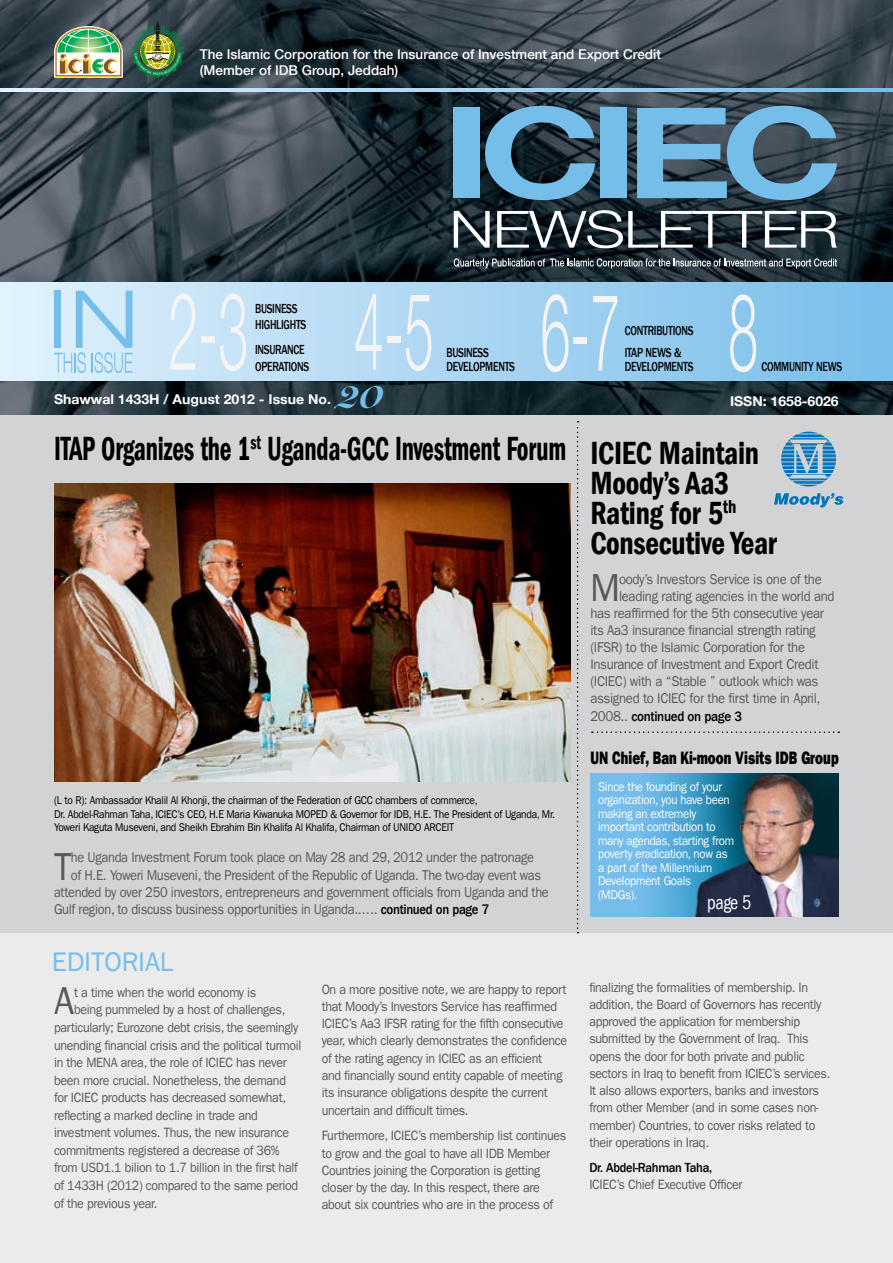
<style>
.page{position:relative;width:893px;height:1263px;background:#fff}
.page>*{position:absolute;margin:0;border:0;box-sizing:border-box;transform-origin:0 0}
.t1{font:900 42px "Snell BT";color:#75bee9}
.t2{font:39.15px "ITC Franklin Gothic Std";color:#58595b;scale:.92 1}
.t3{font:39.15px "ITC Franklin Gothic Std";color:#58595b;scale:.9 1}
.t4{font:34.5px "ITC Franklin Gothic Std Dm Cd";letter-spacing:-.01em;color:#000;scale:.74 1}
.t5{font:33px/30px "ITC Franklin Gothic Std Dm Cd";letter-spacing:-.01em;color:#000;scale:.9 1}
.t6{font:27px "ITC Franklin Gothic Std";letter-spacing:-.01em;color:#75bee9}
.t7{font:condensed 20.25px "ITC Franklin Gothic Std";color:#fff;scale:.9 1}
.t8{font:18px "ITC Franklin Gothic Std Hvy";color:#000;scale:.73 1}
.t9{font:14.25px "ITC Franklin Gothic Std";letter-spacing:-.025em;color:#58595b;scale:.9 1}
.t10{font:14.25px "ITC Franklin Gothic Std";letter-spacing:-.025em;color:#58595b;scale:.92 1}
.t11{font:500 14.25px "ITC Franklin Gothic Std";letter-spacing:-.025em;color:#000;scale:.92 1}
.t12{font:13.5px/17.2px "ITC Franklin Gothic Std";letter-spacing:-.025em;color:#58595b;scale:.92 1}
.t13{font:500 13.5px/16.5px "ITC Franklin Gothic Std";letter-spacing:-.025em;color:#000;scale:.75 1}
.t14{font:500 13.5px/16.2px "Helvetica Neue";color:#fff}
.t15{font:700 13.5px "Helvetica Neue";color:#fff;scale:1.04 1}
.t16{font:500 13.5px "ITC Franklin Gothic Std";letter-spacing:-.025em;color:#000;scale:.92 1}
.t17{font:12.75px/13.5px "ITC Franklin Gothic Std";letter-spacing:-.025em;color:#fff;scale:.9 1}
.t18{font:11.25px/13.5px "ITC Franklin Gothic Std";letter-spacing:-.025em;color:#000;scale:.9 1}
.s1{font-weight:500;color:#000}
.s2{font-weight:400;color:#58595b}
</style>
<div class="page">
<div style="left:0;top:381px;width:893px;height:882px;background:#d1d3d4"></div>
<img style="left:0;top:0;width:893px;height:414px">
<div style="left:0;top:283px;width:893px;height:98px;background:linear-gradient(to right,#e2f1fc,#79bde9)"></div>
<svg style="left:0;top:88px;width:893px;height:3px;background:#add7f2"></svg>
<svg style="left:54px;top:291px;width:78px;height:82px;background:#b8def4"></svg>
<div style="left:454px;top:108px;width:26px;height:90px;background:#75bee9"></div>
<svg style="left:485px;top:106px;width:110px;height:94px;background:#426c84"></svg>
<div style="left:601px;top:108px;width:26px;height:90px;background:#75bee9"></div>
<svg style="left:637px;top:106px;width:200px;height:94px;background:#5986a2"></svg>
<svg style="left:454px;top:211px;width:36px;height:37px"></svg>
<svg style="left:497px;top:210px;width:340px;height:38px"></svg>
<svg style="left:454px;top:258px;width:383px;height:11px;background:#525d63"></svg>
<svg style="left:131px;top:21px;width:53px;height:57px;background:#54764e"></svg>
<img style="left:54px;top:26px;width:69px;height:52px">
<div style="left:0;top:933px;width:893px;height:330px;background:#ebebec"></div>
<img style="left:55px;top:484px;width:516px;height:297px">
<img style="left:591px;top:773px;width:248px;height:143px">
<svg style="left:577px;top:421px;width:2px;height:512px"></svg>
<svg style="left:592px;top:731px;width:247px;height:2px"></svg>
<svg style="left:774px;top:493px;width:69px;height:14px"></svg>
<svg style="left:781px;top:432px;width:55px;height:54px"></svg>
<svg style="left:730px;top:294px;width:26px;height:78px"></svg>
<svg style="left:170px;top:293px;width:25px;height:77px"></svg>
<div style="left:202px;top:337px;width:13px;height:6px;background:#f4f4f4"></div>
<svg style="left:220px;top:293px;width:26px;height:78px"></svg>
<svg style="left:542px;top:294px;width:26px;height:78px"></svg>
<div style="left:574px;top:338px;width:13px;height:6px;background:#f4f4f4"></div>
<svg style="left:593px;top:296px;width:24px;height:75px"></svg>
<svg style="left:355px;top:294px;width:27px;height:76px"></svg>
<div style="left:387px;top:337px;width:14px;height:6px;background:#f4f4f4"></div>
<svg style="left:406px;top:295px;width:25px;height:76px"></svg>
<p class="t14" style="left:200px;top:46px;width:463px">The Islamic Corporation for the Insurance of Investment and Export Credit (Member of IDB Group, Jeddah)</p>
<p class="t13" style="left:255px;top:300px;width:70px">BUSINESS<br>HIGHLIGHTS</p>
<p class="t13" style="left:255px;top:342px;width:74px">INSURANCE<br>OPERATIONS</p>
<p class="t13" style="left:446px;top:346px;width:93px;line-height:13.5px">BUSINESS<br>DEVELOPMENTS</p>
<h1 class="t1" style="left:345px;top:368px;width:49px">20</h1>
<p class="t15" style="left:54px;top:390px;width:268px">Shawwal 1433H / August 2012 - Issue No.</p>
<h3 class="t4" style="left:54px;top:429px;width:694px">ITAP Organizes the 1<sup>st</sup> Uganda-GCC Investment Forum</h3>
<p class="t18" style="left:54px;top:793px;width:558px">(L to R): Ambassador Khalil Al Khonji, the chairman of the Federation of GCC chambers of commerce,<br>Dr. Abdel-Rahman Taha, ICIEC’s CEO, H.E Maria Kiwanuka MOPED &amp; Governor for IDB, H.E. The President of Uganda, Mr.<br>Yoweri Kaguta Museveni, and Sheikh Ebrahim Bin Khalifa Al Khalifa, Chairman of UNIDO ARCEIT</p>
<h2 class="t3" style="left:54px;top:844px;width:21px">T</h2>
<p class="t9" style="left:71px;top:849px;width:516px">he Uganda Investment Forum took place on May 28 and 29, 2012 under the patronage</p>
<p class="t9" style="left:71px;top:866px;width:524px">of H.E. Yoweri Museveni, the President of the Republic of Uganda. The two-day event was</p>
<p class="t9" style="left:54px;top:883px;width:551px">attended by over 250 investors, entrepreneurs and government officials from Uganda and the</p>
<p class="t9" style="left:54px;top:901px;width:485px">Gulf region, to discuss business opportunities in Uganda..…. <span class="s1">continued on page 7</span></p>
<h3 class="t6" style="left:52px;top:946px;width:123px">EDITORIAL</h3>
<h2 class="t2" style="left:54px;top:979px;width:23px">A</h2>
<p class="t12" style="left:74px;top:984px;width:200px">t a time when the world economy is</p>
<p class="t12" style="left:74px;top:1001px;width:231px">being pummeled by a host of challenges,</p>
<p class="t12" style="left:54px;top:1019px;width:267px">particularly; Eurozone debt crisis, the seemingly</p>
<p class="t12" style="left:54px;top:1036px;width:271px">unending financial crisis and the political turmoil</p>
<p class="t12" style="left:54px;top:1054px;width:254px">in the MENA area, the role of ICIEC has never</p>
<p class="t12" style="left:54px;top:1071px;width:254px">been more crucial. Nonetheless, the demand</p>
<p class="t12" style="left:54px;top:1089px;width:254px">for ICIEC products has decreased somewhat,</p>
<p class="t12" style="left:54px;top:1107px;width:223px">reflecting a marked decline in trade and</p>
<p class="t12" style="left:54px;top:1124px;width:257px">investment volumes. Thus, the new insurance</p>
<p class="t12" style="left:54px;top:1142px;width:247px">commitments registered a decrease of 36%</p>
<p class="t12" style="left:54px;top:1159px;width:267px">from USD1.1 bilion to 1.7 billion in the first half</p>
<p class="t12" style="left:54px;top:1177px;width:267px">of 1433H (2012) compared to the same period</p>
<p class="t12" style="left:54px;top:1194px;width:114px">of the previous year.</p>
<p class="t12" style="left:322px;top:980px;width:268px">On a more positive note, we are happy to report that Moody’s Investors Service has reaffirmed ICIEC’s Aa3 IFSR rating for the fifth consecutive year, which clearly demonstrates the confidence of the rating agency in ICIEC as an efficient<br>and financially sound entity capable of meeting its insurance obligations despite the current uncertain and difficult times.</p>
<p class="t12" style="left:322px;top:1127px;width:268px">Furthermore, ICIEC’s membership list continues to grow and the goal to have all IDB Member Countries joining the Corporation is getting closer by the day. In this respect, there are about six countries who are in the process of</p>
<p class="t13" style="left:625px;top:320px;width:93px;line-height:22px">CONTRIBUTIONS<br>ITAP NEWS &amp;</p>
<p class="t13" style="left:625px;top:358px;width:93px">DEVELOPMENTS</p>
<p class="t13" style="left:761px;top:358px;width:109px">COMMUNITY NEWS</p>
<p class="t15" style="left:730px;top:393px;width:106px">ISSN: 1658-6026</p>
<h3 class="t5" style="left:590px;top:438px;width:209px">ICIEC Maintain<br>Moody’s Aa3<br>Rating for 5<sup>th<br></sup>Consecutive Year</h3>
<h2 class="t2" style="left:590px;top:565px;width:34px">M</h2>
<p class="t10" style="left:619px;top:571px;width:222px">oody’s Investors Service is one of the</p>
<p class="t10" style="left:619px;top:588px;width:236px">leading rating agencies in the world and</p>
<p class="t10" style="left:590px;top:605px;width:256px">has reaffirmed for the 5th consecutive year</p>
<p class="t10" style="left:590px;top:622px;width:247px">its Aa3 insurance financial strength rating</p>
<p class="t10" style="left:590px;top:639px;width:235px">(IFSR) to the Islamic Corporation for the</p>
<p class="t10" style="left:590px;top:656px;width:250px">Insurance of Investment and Export Credit</p>
<p class="t10" style="left:590px;top:673px;width:249px">(ICIEC) with a “Stable ” outlook which was</p>
<p class="t10" style="left:590px;top:690px;width:252px">assigned to ICIEC for the first time in April,</p>
<p class="t11" style="left:590px;top:708px;width:166px"><span class="s2">2008..</span> continued on page 3</p>
<h3 class="t8" style="left:590px;top:747px;width:342px">UN Chief, Ban Ki-moon Visits IDB Group</h3>
<p class="t17" style="left:598px;top:780px;width:153px">Since the founding of your organization, you have been making an extremely important contribution to many agendas, starting from poverty eradication, now as a part of the Millennium<br>Development Goals<br>(MDGs).</p>
<h3 class="t7" style="left:707px;top:891px;width:50px">page 5</h3>
<p class="t12" style="left:589px;top:978px;width:264px">finalizing the formalities of membership. In addition, the Board of Governors has recently approved the application for membership submitted by the Government of Iraq. This opens the door for both private and public sectors in Iraq to benefit from ICIEC’s services.<br>It also allows exporters, banks and investors from other Member (and in some cases non&shy;member) Countries, to cover risks related to their operations in Iraq.</p>
<p class="t16" style="left:589px;top:1160px;width:135px">Dr. Abdel-Rahman Taha,</p>
<p class="t12" style="left:589px;top:1176px;width:168px">ICIEC’s Chief Executive Officer</p>
</div>
